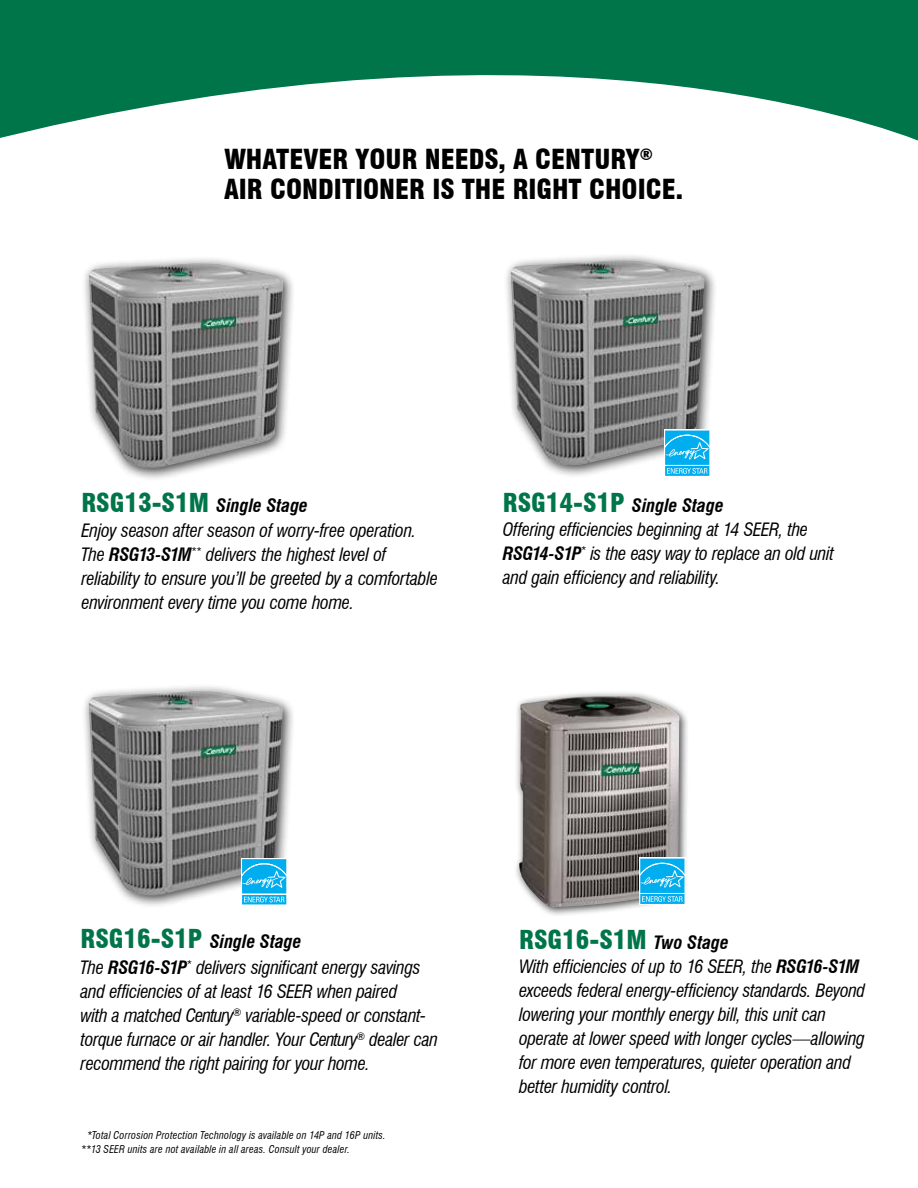
<style>
.page{position:relative;width:918px;height:1188px;background:#fff}
.page>*{position:absolute;margin:0;border:0;box-sizing:border-box;transform-origin:0 0}
.t1{font:900 condensed 27px/30px "Swiss 721 BT";color:#000}
.t2{font:900 condensed 25.5px "Swiss 721 BT";color:#00754a}
.t3{font:italic condensed 18px/24px "Swiss 721 BT";letter-spacing:-.02em;color:#000}
.t4{font:italic 700 condensed 18px "Swiss 721 BT";color:#000}
.t5{font:italic condensed 10.5px/13.5px "Swiss 721 BT";letter-spacing:.02em;color:#000}
.s1{font-weight:900;font-style:normal;font-size:25.5px;color:#00754a}
.s2{font-weight:700}
.s3{font-weight:700;font-style:italic;font-size:18px;color:#000}
</style>
<div class="page">
<div style="left:81px;top:256px;width:215px;height:225px;background:#000;opacity:.75"></div>
<img style="left:89px;top:308px;width:194px;height:160px">
<div style="left:503px;top:253px;width:215px;height:226px;background:#000;opacity:.75"></div>
<img style="left:510px;top:308px;width:195px;height:157px">
<div style="left:664px;top:429px;width:46px;height:37px;background:#8fdbf7"></div>
<svg style="left:664px;top:431px;width:46px;height:46px;background:#38bff2"></svg>
<div style="left:513px;top:690px;width:177px;height:228px;background:#000;opacity:.75"></div>
<img style="left:519px;top:696px;width:160px;height:211px">
<svg style="left:639px;top:858px;width:47px;height:1px"></svg>
<svg style="left:639px;top:859px;width:47px;height:46px;background:#3bc0f2"></svg>
<div style="left:81px;top:683px;width:215px;height:226px;background:#000;opacity:.75"></div>
<img style="left:88px;top:691px;width:195px;height:205px">
<div style="left:241px;top:858px;width:46px;height:37px;background:#fff"></div>
<svg style="left:241px;top:859px;width:46px;height:47px;background:#3cc1f2"></svg>
<svg style="left:0;top:0;width:918px;height:308px"></svg>
<h1 class="t1" style="left:224px;top:144px;width:460px">WHATEVER YOUR NEEDS, A CENTURY<sup>®<br></sup>AIR CONDITIONER IS THE RIGHT CHOICE.</h1>
<p class="t3" style="left:81px;top:494px;width:358px"><span class="s1">RSG13-S1M</span> <span class="s2">Single Stage<br></span>Enjoy season after season of worry-free operation.<br>The <span class="s2">RSG13-S1M</span><sup>**</sup> delivers the highest level of reliability to ensure you’ll be greeted by a comfortable environment every time you come home.</p>
<p class="t4" style="left:503px;top:495px;width:222px"><span class="s1">RSG14-S1P</span> Single Stage</p>
<p class="t3" style="left:503px;top:517px;width:333px">Offering efficiencies beginning at 14 SEER, the<br><span class="s2">RSG14-S1P</span><sup>*</sup> is the easy way to replace an old unit and gain efficiency and reliability.</p>
<p class="t4" style="left:81px;top:930px;width:222px"><span class="s1">RSG16-S1P</span> Single Stage</p>
<h2 class="t2" style="left:519px;top:924px;width:211px">RSG16-S1M <span class="s3">Two Stage</span></h2>
<p class="t3" style="left:81px;top:956px;width:359px">The <span class="s2">RSG16-S1P</span><sup>*</sup> delivers significant energy savings and efficiencies of at least 16 SEER when paired<br>with a matched Century<sup>®</sup> variable-speed or constant&shy;torque furnace or air handler. Your Century<sup>®</sup> dealer can recommend the right pairing for your home.</p>
<p class="t3" style="left:519px;top:955px;width:348px">With efficiencies of up to 16 SEER, the <span class="s2">RSG16-S1M </span>exceeds federal energy-efficiency standards. Beyond lowering your monthly energy bill, this unit can operate at lower speed with longer cycles—allowing for more even temperatures, quieter operation and better humidity control.</p>
<p class="t5" style="left:81px;top:1129px;width:306px;text-indent:6px">*Total Corrosion Protection Technology is available on 14P and 16P units. **13 SEER units are not available in all areas. Consult your dealer.</p>
</div>
